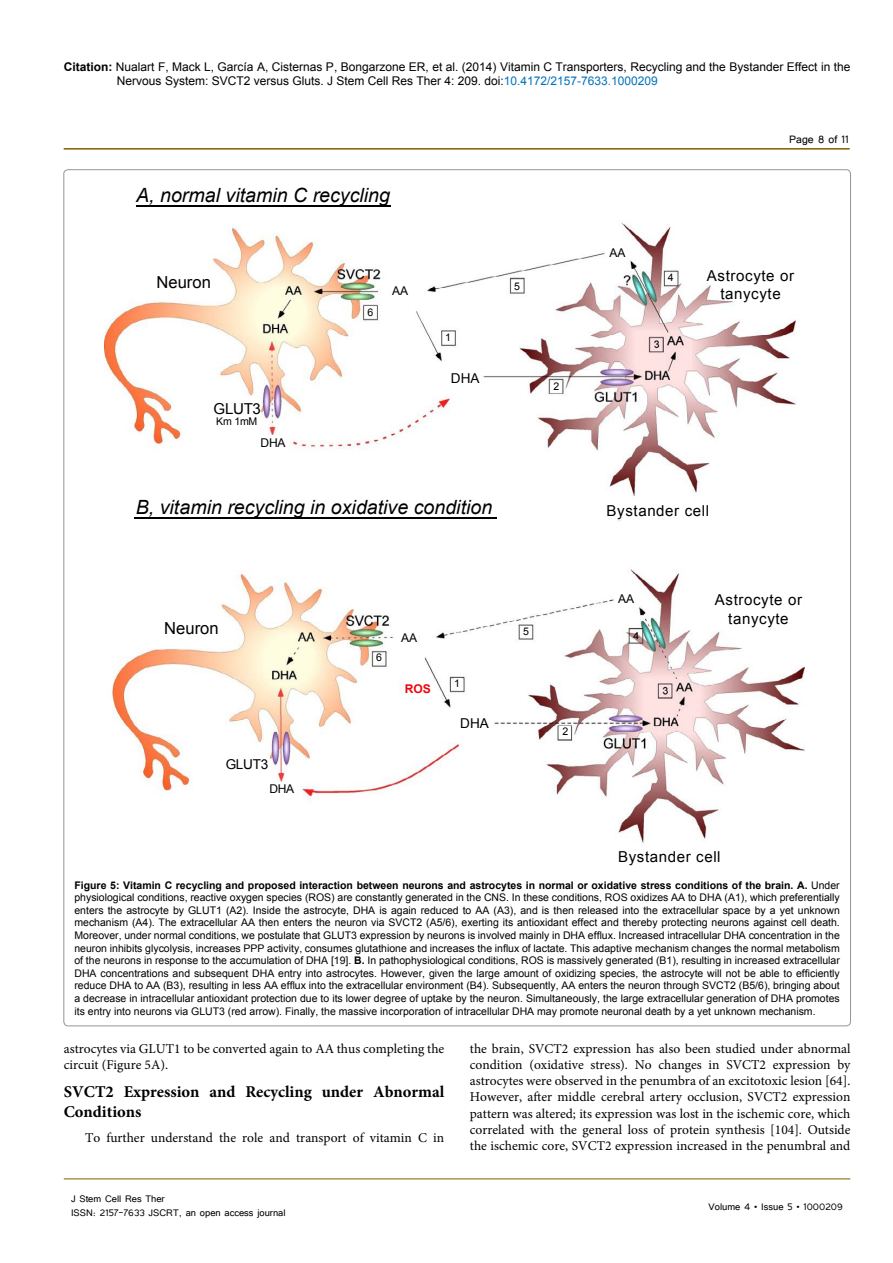
<style>
.page{position:relative;width:893px;height:1263px;background:#fff}
.page>*{position:absolute;margin:0;border:0;box-sizing:border-box;transform-origin:0 0}
.t1{font:italic 19.65px "Arial";color:#000}
.t2{font:16.65px "Arial";color:#000}
.t3{font:700 16.5px/19.8px "Minion Pro";color:#000}
.t4{font:15.15px/18.1px "Arial";letter-spacing:.04em;color:#000;text-align:center}
.t5{font:13.65px "Arial";letter-spacing:-.01em;color:#000}
.t6{font:13.5px/16.2px "Minion Pro";color:#000}
.t7{font:13.5px "Tunga";color:#000}
.t8{font:12px/14.4px "Arial";color:#000}
.t9{font:12px/14.4px "Tunga";color:#000}
.t10{font:700 12px "Arial";color:#ed060a}
.t11{font:10.5px/12.6px "Arial";color:#000;text-align:justify}
.s1{font-weight:700}
.s2{color:#0072bc}
</style>
<div class="page">
<hr style="left:64px;top:148px;width:786px;height:2px;background:#7f5d00">
<hr style="left:64px;top:1179px;width:786px;height:1px;background:#7f5d00">
<img style="left:104px;top:223px;width:700px;height:620px">
<svg style="left:704px;top:257px;width:95px;height:51px"></svg>
<div style="left:665px;top:273px;width:10px;height:10px;background:#fff"></div>
<div style="left:607px;top:247px;width:20px;height:13px;background:#fff"></div>
<div style="left:512px;top:280px;width:10px;height:10px;background:#fff"></div>
<div style="left:552px;top:381px;width:8px;height:10px;background:#fff"></div>
<div style="left:449px;top:367px;width:31px;height:18px;background:#fff"></div>
<div style="left:444px;top:332px;width:10px;height:11px;background:#fff"></div>
<div style="left:365px;top:307px;width:11px;height:9px;background:#fff"></div>
<div style="left:391px;top:281px;width:21px;height:19px;background:#fff"></div>
<div style="left:144px;top:273px;width:74px;height:22px;background:#fff"></div>
<div style="left:211px;top:400px;width:50px;height:27px;background:#fff"></div>
<div style="left:258px;top:435px;width:31px;height:18px;background:#fff"></div>
<div style="left:598px;top:503px;width:122px;height:16px;background:#fff"></div>
<div style="left:121px;top:494px;width:388px;height:33px;background:#fff"></div>
<div style="left:163px;top:619px;width:57px;height:20px;background:#fff"></div>
<div style="left:220px;top:756px;width:49px;height:17px;background:#fff"></div>
<div style="left:267px;top:782px;width:30px;height:13px;background:#fff"></div>
<div style="left:714px;top:588px;width:90px;height:39px;background:#fff"></div>
<div style="left:615px;top:592px;width:20px;height:13px;background:#fff"></div>
<div style="left:521px;top:626px;width:9px;height:10px;background:#fff"></div>
<div style="left:398px;top:628px;width:20px;height:18px;background:#fff"></div>
<div style="left:375px;top:653px;width:8px;height:9px;background:#fff"></div>
<div style="left:454px;top:679px;width:8px;height:10px;background:#fff"></div>
<div style="left:404px;top:681px;width:29px;height:15px;background:#fff"></div>
<div style="left:456px;top:715px;width:35px;height:16px;background:#fff"></div>
<div style="left:560px;top:726px;width:9px;height:11px;background:#fff"></div>
<hr style="left:136px;top:205px;width:255px;height:2px;background:#000">
<hr style="left:134px;top:518px;width:363px;height:1px;background:#000">
<p class="t8" style="left:117px;top:60px;width:735px;text-indent:-53px"><span class="s1">Citation:</span> Nualart F, Mack L, García A, Cisternas P, Bongarzone ER, et al. (2014) Vitamin C Transporters, Recycling and the Bystander Effect in the<br>Nervous System: SVCT2 versus Gluts. J Stem Cell Res Ther 4: 209. doi:<span class="s2">10.4172/2157-7633.1000209</span></p>
<h1 class="t1" style="left:136px;top:182px;width:255px">A, normal vitamin C recycling</h1>
<h2 class="t2" style="left:157px;top:272px;width:56px">Neuron</h2>
<h3 class="t4" style="left:214px;top:400px;width:49px">GLUT3</h3>
<p class="t11" style="left:216px;top:415px;width:43px">Km 1mM</p>
<p class="t8" style="left:261px;top:435px;width:26px">DHA</p>
<p class="t11" style="left:367px;top:306px;width:7px">6</p>
<p class="t8" style="left:392px;top:284px;width:18px">AA</p>
<p class="t11" style="left:445px;top:331px;width:7px">1</p>
<h3 class="t5" style="left:451px;top:369px;width:30px">DHA</h3>
<h1 class="t1" style="left:136px;top:495px;width:358px">B, vitamin recycling in oxidative condition</h1>
<p class="t11" style="left:514px;top:280px;width:7px">5</p>
<p class="t11" style="left:553px;top:380px;width:7px">2</p>
<h2 class="t2" style="left:164px;top:617px;width:56px">Neuron</h2>
<h3 class="t5" style="left:226px;top:755px;width:44px">GLUT3</h3>
<p class="t8" style="left:269px;top:781px;width:26px">DHA</p>
<p class="t11" style="left:376px;top:651px;width:7px">6</p>
<p class="t8" style="left:401px;top:631px;width:18px">AA</p>
<p class="t10" style="left:405px;top:681px;width:28px">ROS</p>
<p class="t11" style="left:454px;top:677px;width:7px">1</p>
<h3 class="t5" style="left:460px;top:715px;width:30px">DHA</h3>
<p class="t11" style="left:523px;top:625px;width:7px">5</p>
<p class="t11" style="left:562px;top:725px;width:7px">2</p>
<p class="t8" style="left:609px;top:246px;width:18px">AA</p>
<p class="t7" style="left:789px;top:131px;width:61px">Page 8 of 11</p>
<p class="t11" style="left:668px;top:271px;width:7px">4</p>
<h3 class="t4" style="left:707px;top:267px;width:89px">Astrocyte or tanycyte</h3>
<h3 class="t4" style="left:607px;top:502px;width:104px">Bystander cell</h3>
<p class="t8" style="left:618px;top:592px;width:18px">AA</p>
<h3 class="t4" style="left:715px;top:591px;width:89px">Astrocyte or tanycyte</h3>
<h3 class="t4" style="left:618px;top:848px;width:104px">Bystander cell</h3>
<p class="t11" style="left:74px;top:879px;width:767px"><span class="s1">Figure 5: Vitamin C recycling and proposed interaction between neurons and astrocytes in normal or oxidative stress conditions of the brain. A.</span> Under physiological conditions, reactive oxygen species (ROS) are constantly generated in the CNS. In these conditions, ROS oxidizes AA to DHA (A1), which preferentially enters the astrocyte by GLUT1 (A2). Inside the astrocyte, DHA is again reduced to AA (A3), and is then released into the extracellular space by a yet unknown mechanism (A4). The extracellular AA then enters the neuron via SVCT2 (A5/6), exerting its antioxidant effect and thereby protecting neurons against cell death.<br>Moreover, under normal conditions, we postulate that GLUT3 expression by neurons is involved mainly in DHA efflux. Increased intracellular DHA concentration in the neuron inhibits glycolysis, increases PPP activity, consumes glutathione and increases the influx of lactate. This adaptive mechanism changes the normal metabolism of the neurons in response to the accumulation of DHA [19]. <span class="s1">B.</span> In pathophysiological conditions, ROS is massively generated (B1), resulting in increased extracellular DHA concentrations and subsequent DHA entry into astrocytes. However, given the large amount of oxidizing species, the astrocyte will not be able to efficiently reduce DHA to AA (B3), resulting in less AA efflux into the extracellular environment (B4). Subsequently, AA enters the neuron through SVCT2 (B5/6), bringing about a decrease in intracellular antioxidant protection due to its lower degree of uptake by the neuron. Simultaneously, the large extracellular generation of DHA promotes its entry into neurons via GLUT3 (red arrow). Finally, the massive incorporation of intracellular DHA may promote neuronal death by a yet unknown mechanism.</p>
<p class="t6" style="left:64px;top:1040px;width:382px">astrocytes via GLUT1 to be converted again to AA thus completing the circuit (Figure 5A).</p>
<h3 class="t3" style="left:64px;top:1082px;width:382px">SVCT2 Expression and Recycling under Abnormal<br>Conditions</h3>
<p class="t6" style="left:85px;top:1129px;width:361px">To further understand the role and transport of vitamin C in</p>
<p class="t9" style="left:71px;top:1190px;width:216px">J Stem Cell Res Ther<br>ISSN: 2157-7633 JSCRT, an open access journal</p>
<p class="t6" style="left:470px;top:1040px;width:382px;text-align:justify">the brain, SVCT2 expression has also been studied under abnormal condition (oxidative stress). No changes in SVCT2 expression by astrocytes were observed in the penumbra of an excitotoxic lesion [64].<br>However, after middle cerebral artery occlusion, SVCT2 expression pattern was altered; its expression was lost in the ischemic core, which correlated with the general loss of protein synthesis [104]. Outside the ischemic core, SVCT2 expression increased in the penumbral and</p>
<p class="t9" style="left:709px;top:1199px;width:136px">Volume 4 • Issue 5 • 1000209</p>
</div>
